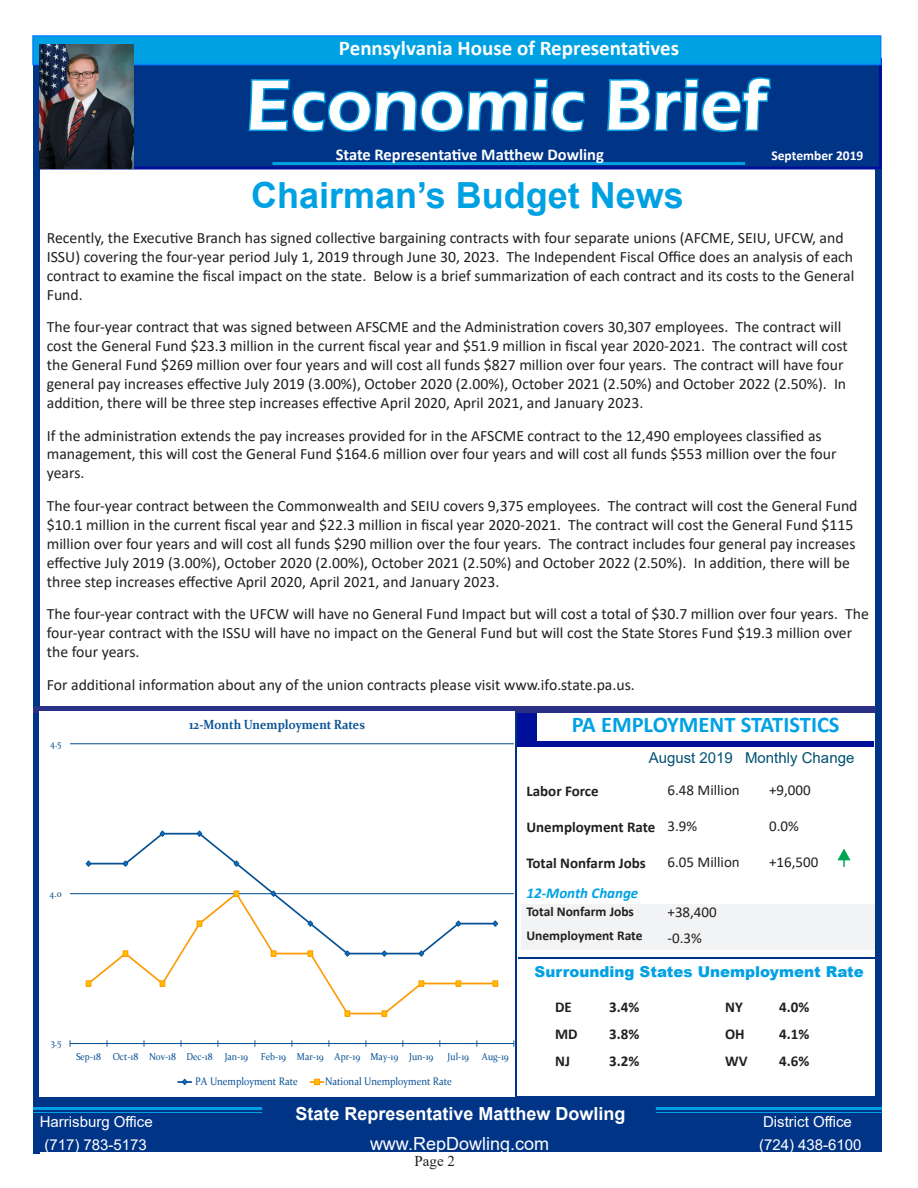
<style>
.page{position:relative;width:918px;height:1188px;background:#fff}
.page>*{position:absolute;margin:0;border:0;box-sizing:border-box;transform-origin:0 0}
.t1{font:600 73.5px "Eras ITC";color:#fff}
.t2{font:700 36px "Arial";color:#00a1e3}
.t3{font:700 22.5px "Calibri";color:#00a1e3}
.t4{font:700 21px "Calibri";color:#fff}
.t5{font:700 18px "Arial";color:#fff}
.t6{font:18px "Arial";color:#fff}
.t7{font:700 16.5px "Calibri";color:#fff}
.t8{font:15.75px/18.9px "Calibri";color:#231f20}
.t9{font:700 15px "Calibri";color:#231f20}
.t10{font:15px "Arial";color:#fff}
.t11{font:15px "Calibri";color:#231f20}
.t12{font:900 15px "Arial";color:#00a1e3}
.t13{font:15px "Arial";color:#025171}
.t14{font:italic 700 15px "Calibri";color:#00a1e3}
.t15{font:15px "Times New Roman";color:#231f20}
.t16{font:700 13.5px "Calibri";color:#231f20}
.t17{font:700 13.5px "Calibri";color:#fff}
.t18{font:700 13.2px "Constantia";color:#0b5395;scale:.9 1}
.t19{font:10.95px "Constantia";color:#0b5395;scale:.9 1}
.t20{font:10.05px "Constantia";color:#0b5395;scale:.9 1}
</style>
<div class="page">
<div style="left:521px;top:904px;width:354px;height:45px;background:#f2f3f4"></div>
<div style="left:36px;top:1097px;width:846px;height:55px;background:#003486"></div>
<div style="left:34px;top:58px;width:848px;height:112px;background:#003486;border:3px solid #000f99"></div>
<div style="left:33px;top:36px;width:6px;height:1117px;background:#003486"></div>
<div style="left:876px;top:170px;width:6px;height:927px;background:#003486"></div>
<div style="left:515px;top:711px;width:22px;height:36px;background:#000f99"></div>
<div style="left:536px;top:741px;width:338px;height:6px;background:#000f99"></div>
<div style="left:33px;top:706px;width:843px;height:7px;background:#2b3087"></div>
<hr style="left:515px;top:713px;width:2px;height:384px;background:#003486">
<svg style="left:247px;top:65px;width:340px;height:67px"></svg>
<svg style="left:607px;top:77px;width:164px;height:55px"></svg>
<hr style="left:272px;top:162px;width:473px;height:3px;background:#00a1e3">
<hr style="left:656px;top:1107px;width:226px;height:3px;background:#00a1e3">
<hr style="left:656px;top:1112px;width:226px;height:1px;background:#00a1e3">
<hr style="left:33px;top:1107px;width:229px;height:3px;background:#00a1e3">
<hr style="left:33px;top:1112px;width:229px;height:1px;background:#00a1e3">
<div style="left:32px;top:35px;width:849px;height:30px;background:#00a1e3;border:2px solid #0181ff"></div>
<hr style="left:518px;top:957px;width:362px;height:2px;background:#003486">
<svg style="left:837px;top:848px;width:14px;height:19px"></svg>
<div style="left:39px;top:711px;width:476px;height:386px;background:#fff"></div>
<hr style="left:70px;top:893px;width:444px;height:1px;background:#0b5395">
<hr style="left:70px;top:743px;width:444px;height:1px;background:#0b5395">
<hr style="left:70px;top:1043px;width:444px;height:1px;background:#0b5395">
<svg style="left:92px;top:832px;width:178px;height:59px"></svg>
<svg style="left:85px;top:860px;width:7px;height:7px"></svg>
<svg style="left:122px;top:860px;width:7px;height:7px"></svg>
<svg style="left:159px;top:830px;width:7px;height:7px"></svg>
<svg style="left:196px;top:830px;width:7px;height:7px"></svg>
<svg style="left:233px;top:860px;width:7px;height:7px"></svg>
<svg style="left:86px;top:891px;width:411px;height:124px"></svg>
<svg style="left:86px;top:981px;width:5px;height:5px"></svg>
<svg style="left:123px;top:951px;width:5px;height:6px"></svg>
<svg style="left:160px;top:981px;width:5px;height:5px"></svg>
<svg style="left:197px;top:921px;width:5px;height:6px"></svg>
<svg style="left:234px;top:891px;width:5px;height:6px"></svg>
<svg style="left:271px;top:951px;width:5px;height:6px"></svg>
<svg style="left:308px;top:951px;width:5px;height:6px"></svg>
<svg style="left:345px;top:1011px;width:5px;height:6px"></svg>
<svg style="left:382px;top:1011px;width:5px;height:6px"></svg>
<svg style="left:419px;top:981px;width:5px;height:5px"></svg>
<svg style="left:456px;top:981px;width:5px;height:5px"></svg>
<svg style="left:493px;top:981px;width:5px;height:5px"></svg>
<svg style="left:178px;top:1078px;width:13px;height:7px"></svg>
<svg style="left:310px;top:1079px;width:14px;height:6px"></svg>
<img style="left:39px;top:44px;width:95px;height:125px">
<p class="t4" style="left:339px;top:33px;width:342px">Pennsylvania House of Representatives</p>
<p class="t4" style="left:310px;top:38px;width:394px">House Republican Appropriations Committee</p>
<p class="t1" style="left:246px;top:64px;width:523px">Economic Brief</p>
<p class="t7" style="left:336px;top:143px;width:270px">State Representative Matthew Dowling</p>
<p class="t2" style="left:251px;top:170px;width:434px">Chairman’s Budget News</p>
<p class="t17" style="left:771px;top:146px;width:93px">September 2019</p>
<p class="t8" style="left:47px;top:228px;width:809px">Recently, the Executive Branch has signed collective bargaining contracts with four separate unions (AFCME, SEIU, UFCW, and ISSU) covering the four-year period July 1, 2019 through June 30, 2023. The Independent Fiscal Office does an analysis of each contract to examine the fiscal impact on the state. Below is a brief summarization of each contract and its costs to the General Fund.</p>
<p class="t8" style="left:47px;top:317px;width:802px">The four-year contract that was signed between AFSCME and the Administration covers 30,307 employees. The contract will cost the General Fund $23.3 million in the current fiscal year and $51.9 million in fiscal year 2020-2021. The contract will cost the General Fund $269 million over four years and will cost all funds $827 million over four years. The contract will have four general pay increases effective July 2019 (3.00%), October 2020 (2.00%), October 2021 (2.50%) and October 2022 (2.50%). In addition, there will be three step increases effective April 2020, April 2021, and January 2023.</p>
<p class="t8" style="left:47px;top:426px;width:791px">If the administration extends the pay increases provided for in the AFSCME contract to the 12,490 employees classified as management, this will cost the General Fund $164.6 million over four years and will cost all funds $553 million over the four years.</p>
<p class="t8" style="left:47px;top:496px;width:812px">The four-year contract between the Commonwealth and SEIU covers 9,375 employees. The contract will cost the General Fund $10.1 million in the current fiscal year and $22.3 million in fiscal year 2020-2021. The contract will cost the General Fund $115 million over four years and will cost all funds $290 million over the four years. The contract includes four general pay increases effective July 2019 (3.00%), October 2020 (2.00%), October 2021 (2.50%) and October 2022 (2.50%). In addition, there will be three step increases effective April 2020, April 2021, and January 2023.</p>
<p class="t8" style="left:47px;top:604px;width:824px">The four-year contract with the UFCW will have no General Fund Impact but will cost a total of $30.7 million over four years. The four-year contract with the ISSU will have no impact on the General Fund but will cost the State Stores Fund $19.3 million over the four years.</p>
<p class="t8" style="left:47px;top:675px;width:590px">For additional information about any of the union contracts please visit www.ifo.state.pa.us.</p>
<p class="t20" style="left:50px;top:736px;width:14px">4.5</p>
<p class="t20" style="left:50px;top:886px;width:15px">4.0</p>
<p class="t18" style="left:189px;top:716px;width:196px">12-Month Unemployment Rates</p>
<p class="t20" style="left:51px;top:1036px;width:13px">3.5</p>
<p class="t20" style="left:76px;top:1049px;width:193px">Sep-18 Oct-18 Nov-18 Dec-18 Jan-19</p>
<p class="t20" style="left:261px;top:1049px;width:193px">Feb-19 Mar-19 Apr-19 May-19 Jun-19</p>
<p class="t20" style="left:448px;top:1049px;width:25px">Jul-19</p>
<p class="t20" style="left:482px;top:1049px;width:31px">Aug-19</p>
<p class="t19" style="left:195px;top:1074px;width:115px">PA Unemployment Rate</p>
<p class="t19" style="left:325px;top:1074px;width:142px">National Unemployment Rate</p>
<p class="t3" style="left:572px;top:709px;width:269px">PA EMPLOYMENT STATISTICS</p>
<p class="t13" style="left:649px;top:747px;width:86px">August 2019</p>
<p class="t13" style="left:745px;top:747px;width:111px">Monthly Change</p>
<p class="t9" style="left:526px;top:780px;width:74px">Labor Force</p>
<p class="t9" style="left:526px;top:816px;width:130px">Unemployment Rate</p>
<p class="t9" style="left:526px;top:852px;width:121px">Total Nonfarm Jobs</p>
<p class="t14" style="left:526px;top:883px;width:113px">12-Month Change</p>
<p class="t16" style="left:526px;top:902px;width:109px">Total Nonfarm Jobs</p>
<p class="t16" style="left:526px;top:926px;width:118px">Unemployment Rate</p>
<p class="t11" style="left:668px;top:780px;width:74px">6.48 Million</p>
<p class="t11" style="left:668px;top:816px;width:31px">3.9%</p>
<p class="t11" style="left:668px;top:852px;width:74px">6.05 Million</p>
<p class="t11" style="left:668px;top:902px;width:51px">+38,400</p>
<p class="t11" style="left:668px;top:927px;width:36px">-0.3%</p>
<p class="t11" style="left:769px;top:780px;width:43px">+9,000</p>
<p class="t11" style="left:769px;top:816px;width:31px">0.0%</p>
<p class="t11" style="left:769px;top:852px;width:51px">+16,500</p>
<p class="t12" style="left:535px;top:961px;width:331px">Surrounding States Unemployment Rate</p>
<p class="t9" style="left:725px;top:997px;width:19px">NY</p>
<p class="t9" style="left:779px;top:997px;width:32px">4.0%</p>
<p class="t9" style="left:725px;top:1024px;width:21px">OH</p>
<p class="t9" style="left:779px;top:1024px;width:32px">4.1%</p>
<p class="t9" style="left:725px;top:1051px;width:24px">WV</p>
<p class="t9" style="left:779px;top:1051px;width:32px">4.6%</p>
<p class="t9" style="left:555px;top:997px;width:18px">DE</p>
<p class="t9" style="left:609px;top:997px;width:32px">3.4%</p>
<p class="t9" style="left:555px;top:1024px;width:24px">MD</p>
<p class="t9" style="left:609px;top:1024px;width:32px">3.8%</p>
<p class="t9" style="left:555px;top:1051px;width:16px">NJ</p>
<p class="t9" style="left:609px;top:1051px;width:32px">3.2%</p>
<p class="t5" style="left:295px;top:1101px;width:332px">State Representative Matthew Dowling</p>
<p class="t10" style="left:40px;top:1111px;width:114px">Harrisburg Office</p>
<p class="t10" style="left:763px;top:1111px;width:90px">District Office</p>
<p class="t10" style="left:44px;top:1134px;width:104px">(717) 783-5173</p>
<p class="t6" style="left:370px;top:1131px;width:181px">www.RepDowling.com</p>
<p class="t10" style="left:759px;top:1134px;width:104px">(724) 438-6100</p>
<p class="t15" style="left:415px;top:1150px;width:42px">Page 2</p>
</div>
